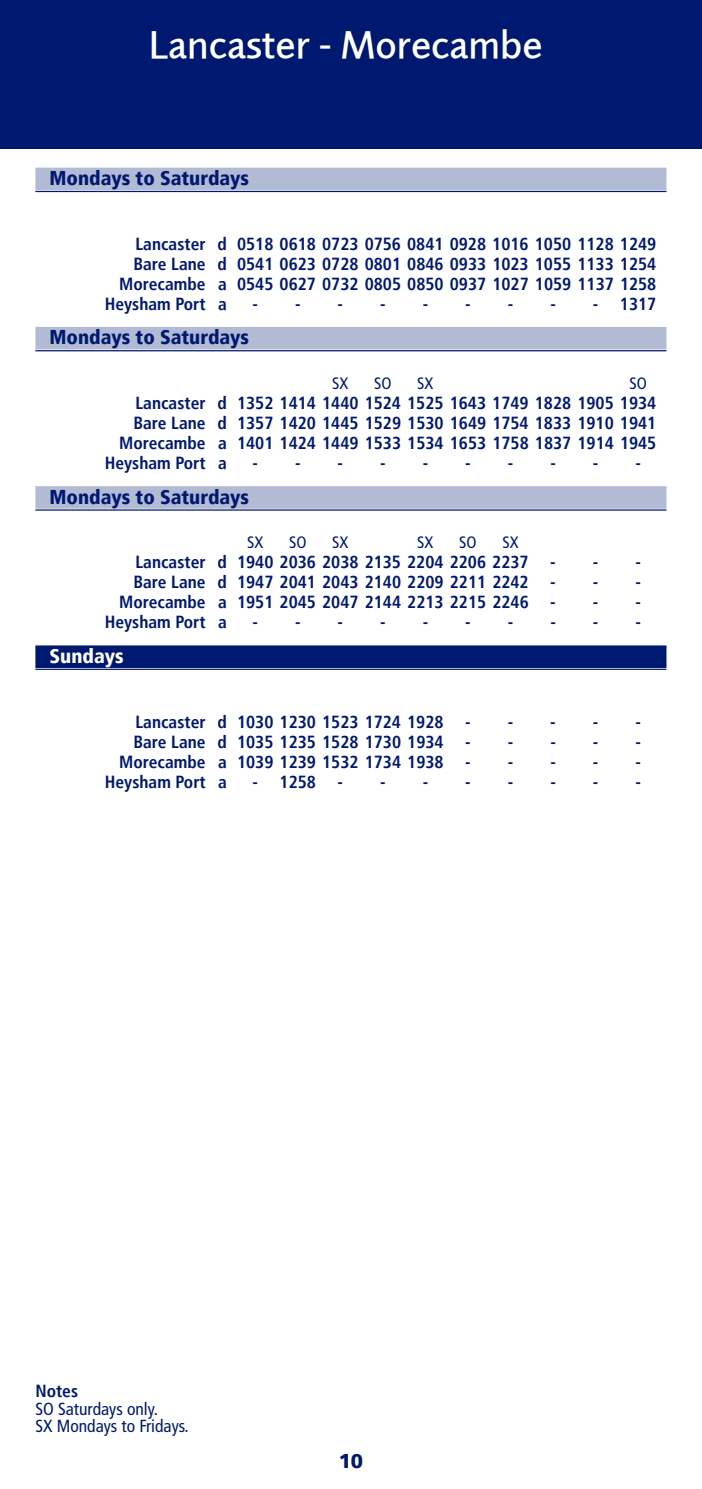
<style>
.page{position:relative;width:702px;height:1489px;background:#fff}
.page>*{position:absolute;margin:0;border:0;box-sizing:border-box;transform-origin:0 0}
.t1{font:500 40px "Foundry Sans";color:#fff}
.t2{font:900 condensed 20px "Frutiger LT";color:#001970}
.t3{font:900 condensed 20px "Frutiger LT";color:#fff}
.t4{font:900 20px "Frutiger LT";color:#001970}
.t5{font:700 condensed 17.5px "Frutiger LT";color:#001970}
.t6{font:condensed 17.5px/17.5px "Frutiger LT";color:#001970}
.t7{font:condensed 16.5px "Frutiger LT";color:#001970}
</style>
<div class="page">
<div style="left:0;top:0;width:702px;height:149px;background:#001970"></div>
<div style="left:35px;top:168px;width:631px;height:22px;background:#b3bad4"></div>
<hr style="left:35px;top:191px;width:631px;height:1px;background:#001970">
<div style="left:35px;top:327px;width:631px;height:22px;background:#b3bad4"></div>
<hr style="left:35px;top:350px;width:631px;height:1px;background:#001970">
<div style="left:35px;top:486px;width:631px;height:22px;background:#b3bad4"></div>
<hr style="left:35px;top:509px;width:631px;height:1px;background:#001970">
<div style="left:35px;top:645px;width:631px;height:23px;background:#001970"></div>
<hr style="left:35px;top:668px;width:631px;height:2px;background:#001970">
<h1 class="t1" style="left:149px;top:21px;width:395px">Lancaster - Morecambe</h1>
<p class="t2" style="left:50px;top:166px;width:201px">Mondays to Saturdays</p>
<p class="t5" style="left:135px;top:233px;width:522px">Lancaster d 0518 0618 0723 0756 0841 0928 1016 1050 1128 1249</p>
<p class="t5" style="left:133px;top:253px;width:524px">Bare Lane d 0541 0623 0728 0801 0846 0933 1023 1055 1133 1254</p>
<p class="t5" style="left:119px;top:273px;width:538px">Morecambe a 0545 0627 0732 0805 0850 0937 1027 1059 1137 1258</p>
<p class="t5" style="left:105px;top:293px;width:124px">Heysham Port a</p>
<p class="t5" style="left:252px;top:293px;width:50px">- -</p>
<p class="t5" style="left:337px;top:293px;width:50px">- -</p>
<p class="t5" style="left:422px;top:293px;width:50px">- -</p>
<p class="t5" style="left:508px;top:293px;width:50px">- -</p>
<p class="t5" style="left:593px;top:293px;width:65px">- 1317</p>
<p class="t2" style="left:50px;top:325px;width:201px">Mondays to Saturdays</p>
<p class="t7" style="left:332px;top:374px;width:18px">SX</p>
<p class="t7" style="left:374px;top:374px;width:19px">SO</p>
<p class="t7" style="left:417px;top:374px;width:18px">SX</p>
<p class="t7" style="left:629px;top:374px;width:19px">SO</p>
<p class="t5" style="left:135px;top:392px;width:522px">Lancaster d 1352 1414 1440 1524 1525 1643 1749 1828 1905 1934</p>
<p class="t5" style="left:133px;top:412px;width:524px">Bare Lane d 1357 1420 1445 1529 1530 1649 1754 1833 1910 1941</p>
<p class="t5" style="left:119px;top:432px;width:538px">Morecambe a 1401 1424 1449 1533 1534 1653 1758 1837 1914 1945</p>
<p class="t5" style="left:105px;top:452px;width:124px">Heysham Port a</p>
<p class="t5" style="left:252px;top:452px;width:50px">- -</p>
<p class="t5" style="left:337px;top:452px;width:50px">- -</p>
<p class="t5" style="left:422px;top:452px;width:50px">- -</p>
<p class="t5" style="left:508px;top:452px;width:50px">- -</p>
<p class="t5" style="left:593px;top:452px;width:50px">- -</p>
<p class="t2" style="left:50px;top:484px;width:201px">Mondays to Saturdays</p>
<p class="t7" style="left:247px;top:533px;width:18px">SX</p>
<p class="t7" style="left:289px;top:533px;width:19px">SO</p>
<p class="t7" style="left:332px;top:533px;width:18px">SX</p>
<p class="t7" style="left:417px;top:533px;width:18px">SX</p>
<p class="t7" style="left:459px;top:533px;width:19px">SO</p>
<p class="t7" style="left:502px;top:533px;width:18px">SX</p>
<p class="t5" style="left:135px;top:552px;width:422px">Lancaster d 1940 2036 2038 2135 2204 2206 2237 -</p>
<p class="t5" style="left:592px;top:552px;width:50px">- -</p>
<p class="t5" style="left:133px;top:572px;width:424px">Bare Lane d 1947 2041 2043 2140 2209 2211 2242 -</p>
<p class="t5" style="left:592px;top:572px;width:50px">- -</p>
<p class="t5" style="left:119px;top:592px;width:438px">Morecambe a 1951 2045 2047 2144 2213 2215 2246 -</p>
<p class="t5" style="left:593px;top:592px;width:50px">- -</p>
<p class="t5" style="left:105px;top:612px;width:124px">Heysham Port a</p>
<p class="t5" style="left:252px;top:612px;width:50px">- -</p>
<p class="t5" style="left:337px;top:612px;width:50px">- -</p>
<p class="t5" style="left:422px;top:612px;width:50px">- -</p>
<p class="t5" style="left:508px;top:612px;width:50px">- -</p>
<p class="t5" style="left:593px;top:612px;width:50px">- -</p>
<p class="t3" style="left:50px;top:644px;width:76px">Sundays</p>
<p class="t5" style="left:135px;top:711px;width:336px">Lancaster d 1030 1230 1523 1724 1928 -</p>
<p class="t5" style="left:507px;top:711px;width:50px">- -</p>
<p class="t5" style="left:592px;top:711px;width:50px">- -</p>
<p class="t5" style="left:133px;top:731px;width:339px">Bare Lane d 1035 1235 1528 1730 1934 -</p>
<p class="t5" style="left:507px;top:731px;width:50px">- -</p>
<p class="t5" style="left:593px;top:731px;width:50px">- -</p>
<p class="t5" style="left:119px;top:751px;width:353px">Morecambe a 1039 1239 1532 1734 1938 -</p>
<p class="t5" style="left:508px;top:751px;width:50px">- -</p>
<p class="t5" style="left:593px;top:751px;width:50px">- -</p>
<p class="t5" style="left:105px;top:771px;width:124px">Heysham Port a</p>
<p class="t5" style="left:252px;top:771px;width:92px">- 1258 -</p>
<p class="t5" style="left:380px;top:771px;width:50px">- -</p>
<p class="t5" style="left:465px;top:771px;width:50px">- -</p>
<p class="t5" style="left:550px;top:771px;width:50px">- -</p>
<p class="t5" style="left:635px;top:771px;width:7px">-</p>
<p class="t5" style="left:35px;top:1380px;width:44px">Notes</p>
<p class="t6" style="left:35px;top:1399px;width:155px">SO Saturdays only.<br>SX Mondays to Fridays.</p>
<p class="t4" style="left:339px;top:1448px;width:26px">10</p>
</div>
